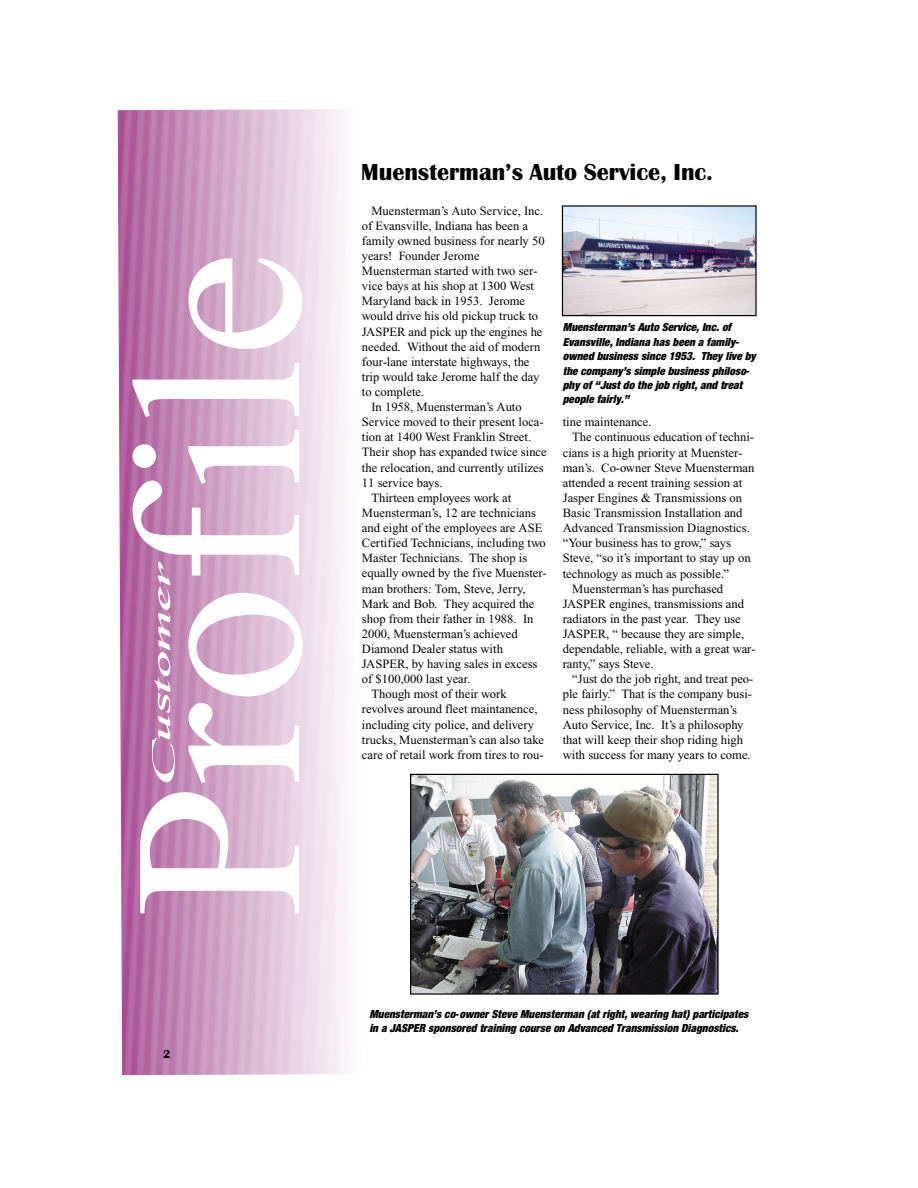
<style>
.page{position:relative;width:918px;height:1188px;background:#fff}
.page>*{position:absolute;margin:0;border:0;box-sizing:border-box;transform-origin:0 0}
.t1{font:240px "Times New Roman";color:#fff}
.t2{font:24px "Britannic Bold DTC";color:#000}
.t3{font:12.6px "Times New Roman";color:#000}
.t4{font:12px/14.4px "Sans Black Condensed Oblique DTC";color:#000}
.t5{font:12px "Britannic Bold DTC";color:#000}
</style>
<div class="page">
<svg style="left:118px;top:109px;width:231px;height:966px;background:#d5aecd"></svg>
<img style="left:564px;top:207px;width:191px;height:107px">
<div style="left:562px;top:205px;width:195px;height:111px;border:1px solid #000"></div>
<img style="left:412px;top:776px;width:305px;height:217px">
<div style="left:410px;top:774px;width:309px;height:221px;border:1px solid #000"></div>
<h1 class="t1" style="left:133px;top:918px;width:669px;rotate:-90deg">Profile</h1>
<p class="t5" style="left:163px;top:1049px;width:9px">2</p>
<h2 class="t2" style="left:361px;top:162px;width:353px">Muensterman’s Auto Service, Inc.</h2>
<p class="t3" style="left:371px;top:206px;width:173px">Muensterman’s Auto Service, Inc.</p>
<p class="t3" style="left:362px;top:221px;width:168px">of Evansville, Indiana has been a</p>
<p class="t3" style="left:362px;top:236px;width:184px">family owned business for nearly 50</p>
<p class="t3" style="left:362px;top:251px;width:119px">years! Founder Jerome</p>
<p class="t3" style="left:362px;top:266px;width:177px">Muensterman started with two ser-</p>
<p class="t3" style="left:362px;top:281px;width:174px">vice bays at his shop at 1300 West</p>
<p class="t3" style="left:362px;top:297px;width:165px">Maryland back in 1953. Jerome</p>
<p class="t3" style="left:362px;top:312px;width:178px">would drive his old pickup truck to</p>
<p class="t3" style="left:362px;top:327px;width:182px">JASPER and pick up the engines he</p>
<p class="t3" style="left:362px;top:342px;width:180px">needed. Without the aid of modern</p>
<p class="t3" style="left:362px;top:357px;width:169px">four-lane interstate highways, the</p>
<p class="t3" style="left:362px;top:372px;width:179px">trip would take Jerome half the day</p>
<p class="t3" style="left:362px;top:387px;width:64px">to complete.</p>
<p class="t3" style="left:371px;top:402px;width:152px">In 1958, Muensterman’s Auto</p>
<p class="t3" style="left:362px;top:417px;width:183px">Service moved to their present loca-</p>
<p class="t3" style="left:362px;top:433px;width:171px">tion at 1400 West Franklin Street.</p>
<p class="t3" style="left:362px;top:448px;width:186px">Their shop has expanded twice since</p>
<p class="t3" style="left:362px;top:463px;width:183px">the relocation, and currently utilizes</p>
<p class="t3" style="left:362px;top:478px;width:82px">11 service bays.</p>
<p class="t3" style="left:371px;top:493px;width:141px">Thirteen employees work at</p>
<p class="t3" style="left:362px;top:508px;width:176px">Muensterman’s, 12 are technicians</p>
<p class="t3" style="left:362px;top:523px;width:182px">and eight of the employees are ASE</p>
<p class="t3" style="left:362px;top:538px;width:185px">Certified Technicians, including two</p>
<p class="t3" style="left:362px;top:554px;width:167px">Master Technicians. The shop is</p>
<p class="t3" style="left:362px;top:569px;width:186px">equally owned by the five Muenster-</p>
<p class="t3" style="left:362px;top:584px;width:165px">man brothers: Tom, Steve, Jerry,</p>
<p class="t3" style="left:362px;top:599px;width:174px">Mark and Bob. They acquired the</p>
<p class="t3" style="left:362px;top:614px;width:173px">shop from their father in 1988. In</p>
<p class="t3" style="left:362px;top:629px;width:157px">2000, Muensterman’s achieved</p>
<p class="t3" style="left:362px;top:644px;width:143px">Diamond Dealer status with</p>
<p class="t3" style="left:362px;top:659px;width:177px">JASPER, by having sales in excess</p>
<p class="t3" style="left:362px;top:675px;width:110px">of $100,000 last year.</p>
<p class="t3" style="left:371px;top:690px;width:137px">Though most of their work</p>
<p class="t3" style="left:362px;top:705px;width:177px">revolves around fleet maintanence,</p>
<p class="t3" style="left:362px;top:720px;width:174px">including city police, and delivery</p>
<p class="t3" style="left:362px;top:735px;width:184px">trucks, Muensterman’s can also take</p>
<p class="t3" style="left:362px;top:750px;width:183px">care of retail work from tires to rou-</p>
<p class="t4" style="left:563px;top:322px;width:194px">Muensterman’s Auto Service, Inc. of Evansville, Indiana has been a family&shy;owned business since 1953. They live by the company’s simple business philoso&shy;phy of “Just do the job right, and treat people fairly.”</p>
<p class="t3" style="left:563px;top:418px;width:90px">tine maintenance.</p>
<p class="t3" style="left:572px;top:433px;width:183px">The continuous education of techni-</p>
<p class="t3" style="left:563px;top:448px;width:181px">cians is a high priority at Muenster-</p>
<p class="t3" style="left:563px;top:463px;width:193px">man’s. Co-owner Steve Muensterman</p>
<p class="t3" style="left:563px;top:478px;width:181px">attended a recent training session at</p>
<p class="t3" style="left:563px;top:493px;width:181px">Jasper Engines &amp; Transmissions on</p>
<p class="t3" style="left:563px;top:508px;width:181px">Basic Transmission Installation and</p>
<p class="t3" style="left:563px;top:523px;width:189px">Advanced Transmission Diagnostics.</p>
<p class="t3" style="left:563px;top:539px;width:170px">“Your business has to grow,” says</p>
<p class="t3" style="left:563px;top:554px;width:189px">Steve, “so it’s important to stay up on</p>
<p class="t3" style="left:563px;top:569px;width:168px">technology as much as possible.”</p>
<p class="t3" style="left:572px;top:584px;width:153px">Muensterman’s has purchased</p>
<p class="t3" style="left:563px;top:599px;width:183px">JASPER engines, transmissions and</p>
<p class="t3" style="left:563px;top:614px;width:180px">radiators in the past year. They use</p>
<p class="t3" style="left:563px;top:629px;width:183px">JASPER, “ because they are simple,</p>
<p class="t3" style="left:563px;top:644px;width:194px">dependable, reliable, with a great war-</p>
<p class="t3" style="left:563px;top:660px;width:92px">ranty,” says Steve.</p>
<p class="t3" style="left:572px;top:675px;width:183px">“Just do the job right, and treat peo-</p>
<p class="t3" style="left:563px;top:690px;width:191px">ple fairly.” That is the company busi-</p>
<p class="t3" style="left:563px;top:705px;width:176px">ness philosophy of Muensterman’s</p>
<p class="t3" style="left:563px;top:720px;width:182px">Auto Service, Inc. It’s a philosophy</p>
<p class="t3" style="left:563px;top:735px;width:182px">that will keep their shop riding high</p>
<p class="t3" style="left:563px;top:750px;width:190px">with success for many years to come.</p>
<p class="t4" style="left:369px;top:1008px;width:380px">Muensterman’s co-owner Steve Muensterman (at right, wearing hat) participates in a JASPER sponsored training course on Advanced Transmission Diagnostics.</p>
</div>
